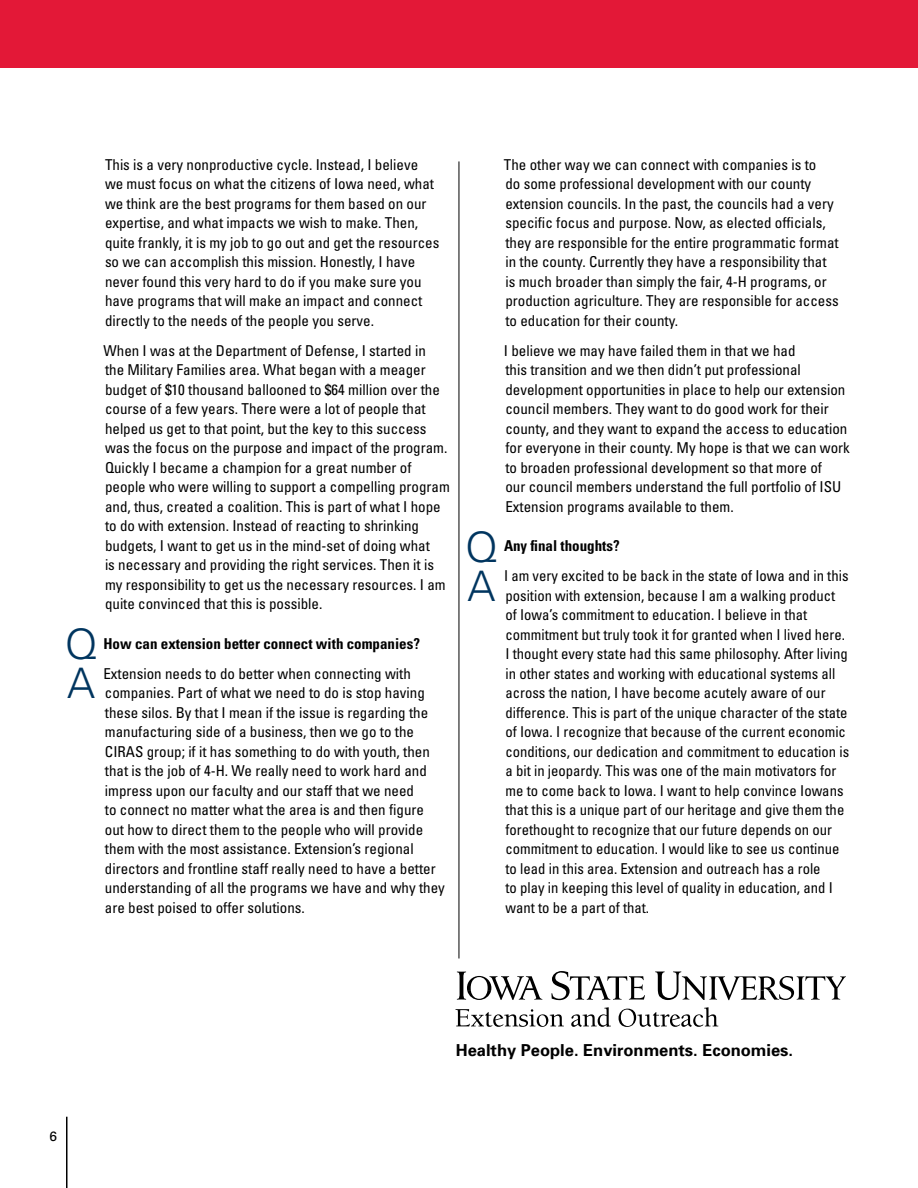
<style>
.page{position:relative;width:918px;height:1188px;background:#fff}
.page>*{position:absolute;margin:0;border:0;box-sizing:border-box;transform-origin:0 0}
.t1{font:300 42px "Univers";color:#00355f}
.t2{font:700 16.5px "Univers";color:#000}
.t3{font:condensed 15px/19.5px "Univers";color:#000}
.t4{font:700 condensed 15px "Univers";color:#000}
.t5{font:13.5px "Univers";color:#000}
</style>
<div class="page">
<div style="left:0;top:0;width:918px;height:68px;background:#e31837"></div>
<svg style="left:457px;top:972px;width:85px;height:28px"></svg>
<svg style="left:551px;top:971px;width:94px;height:30px"></svg>
<svg style="left:655px;top:971px;width:191px;height:29px"></svg>
<svg style="left:456px;top:1009px;width:108px;height:18px"></svg>
<svg style="left:571px;top:1007px;width:40px;height:20px"></svg>
<svg style="left:619px;top:1007px;width:99px;height:20px"></svg>
<hr style="left:459px;top:161px;width:1px;height:797px;background:#000">
<hr style="left:66px;top:1117px;width:2px;height:71px;background:#000">
<p class="t3" style="left:105px;top:154px;width:336px">This is a very nonproductive cycle. Instead, I believe we must focus on what the citizens of Iowa need, what we think are the best programs for them based on our expertise, and what impacts we wish to make. Then, quite frankly, it is my job to go out and get the resources so we can accomplish this mission. Honestly, I have never found this very hard to do if you make sure you have programs that will make an impact and connect directly to the needs of the people you serve.</p>
<p class="t3" style="left:104px;top:341px;width:348px">When I was at the Department of Defense, I started in<br>the Military Families area. What began with a meager budget of $10 thousand ballooned to $64 million over the course of a few years. There were a lot of people that helped us get to that point, but the key to this success was the focus on the purpose and impact of the program.<br>Quickly I became a champion for a great number of people who were willing to support a compelling program and, thus, created a coalition. This is part of what I hope to do with extension. Instead of reacting to shrinking budgets, I want to get us in the mind-set of doing what<br>is necessary and providing the right services. Then it is my responsibility to get us the necessary resources. I am quite convinced that this is possible.</p>
<h1 class="t1" style="left:65px;top:619px;width:34px">Q</h1>
<p class="t4" style="left:104px;top:634px;width:318px">How can extension better connect with companies?</p>
<h1 class="t1" style="left:67px;top:658px;width:30px">A</h1>
<p class="t3" style="left:103px;top:663px;width:343px">Extension needs to do better when connecting with companies. Part of what we need to do is stop having these silos. By that I mean if the issue is regarding the manufacturing side of a business, then we go to the CIRAS group; if it has something to do with youth, then that is the job of 4-H. We really need to work hard and impress upon our faculty and our staff that we need<br>to connect no matter what the area is and then figure out how to direct them to the people who will provide them with the most assistance. Extension’s regional directors and frontline staff really need to have a better understanding of all the programs we have and why they are best poised to offer solutions.</p>
<p class="t3" style="left:504px;top:154px;width:336px">The other way we can connect with companies is to<br>do some professional development with our county extension councils. In the past, the councils had a very specific focus and purpose. Now, as elected officials, they are responsible for the entire programmatic format in the county. Currently they have a responsibility that is much broader than simply the fair, 4-H programs, or production agriculture. They are responsible for access to education for their county.</p>
<p class="t3" style="left:504px;top:341px;width:347px">I believe we may have failed them in that we had<br>this transition and we then didn’t put professional development opportunities in place to help our extension council members. They want to do good work for their county, and they want to expand the access to education for everyone in their county. My hope is that we can work to broaden professional development so that more of<br>our council members understand the full portfolio of ISU Extension programs available to them.</p>
<h1 class="t1" style="left:465px;top:522px;width:34px">Q</h1>
<p class="t4" style="left:504px;top:537px;width:117px">Any final thoughts?</p>
<h1 class="t1" style="left:468px;top:561px;width:30px">A</h1>
<p class="t3" style="left:504px;top:566px;width:347px">I am very excited to be back in the state of Iowa and in this position with extension, because I am a walking product<br>of Iowa’s commitment to education. I believe in that commitment but truly took it for granted when I lived here.<br>I thought every state had this same philosophy. After living in other states and working with educational systems all across the nation, I have become acutely aware of our difference. This is part of the unique character of the state of Iowa. I recognize that because of the current economic conditions, our dedication and commitment to education is a bit in jeopardy. This was one of the main motivators for me to come back to Iowa. I want to help convince Iowans that this is a unique part of our heritage and give them the forethought to recognize that our future depends on our commitment to education. I would like to see us continue to lead in this area. Extension and outreach has a role<br>to play in keeping this level of quality in education, and I want to be a part of that.</p>
<p class="t5" style="left:49px;top:1127px;width:9px">6</p>
<p class="t2" style="left:456px;top:1040px;width:339px">Healthy People. Environments. Economies.</p>
</div>
